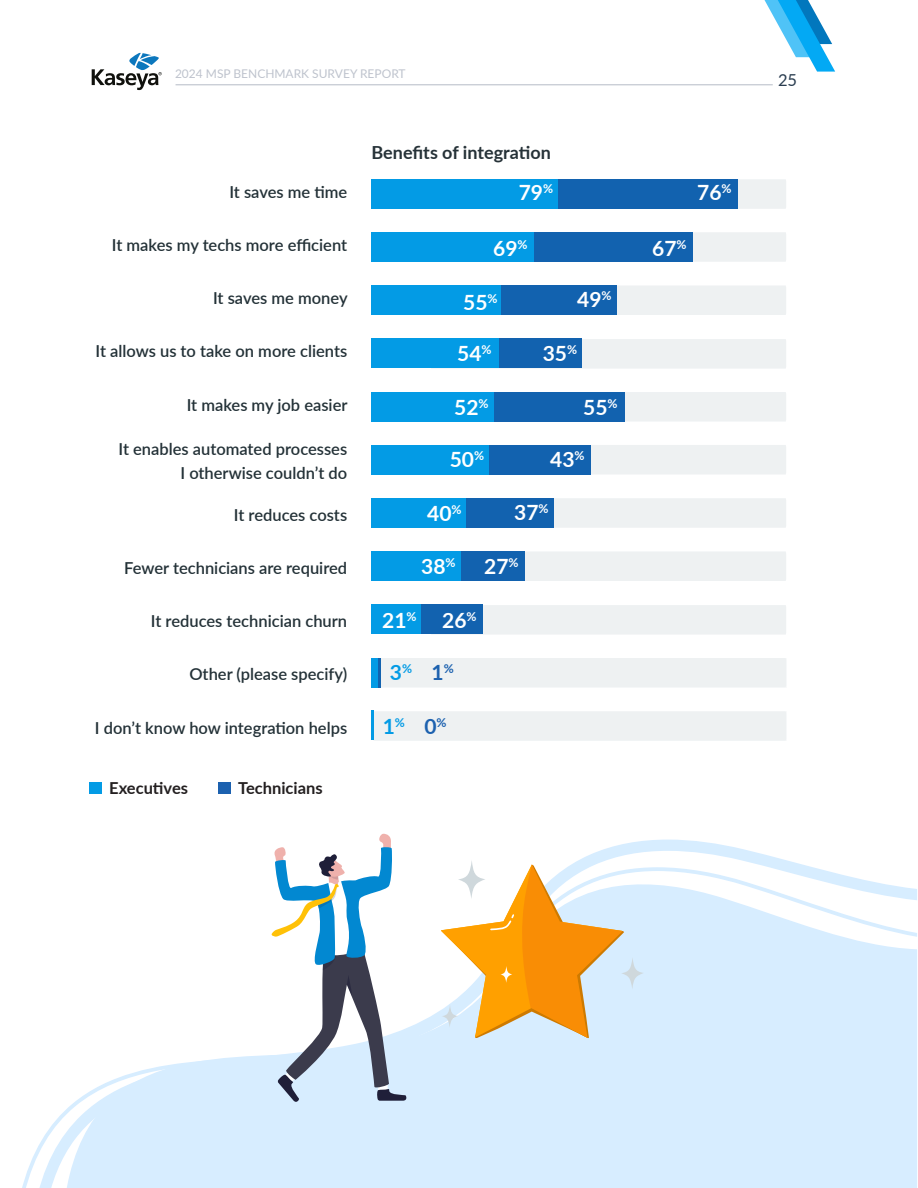
<style>
.page{position:relative;width:918px;height:1188px;background:#fff}
.page>*{position:absolute;margin:0;border:0;box-sizing:border-box;transform-origin:0 0}
.t1{font:700 21px "Lato";color:#fff}
.t2{font:700 21px "Lato";color:#039be5}
.t3{font:700 21px "Lato";color:#1c61af}
.t4{font:700 18px "Lato";color:#263238}
.t5{font:600 16.5px "Lato";color:#233137}
.t6{font:700 16.5px "Lato";color:#231f20}
.t7{font:16.5px "Lato";color:#2a3d50}
.t8{font:12px "Lato";color:#bec3cd}
</style>
<div class="page">
<svg style="left:765px;top:0;width:70px;height:72px"></svg>
<hr style="left:176px;top:84px;width:597px;height:1px;background:#bec3cd">
<svg style="left:92px;top:53px;width:70px;height:37px"></svg>
<svg style="left:531px;top:840px;width:311px;height:35px"></svg>
<svg style="left:22px;top:875px;width:895px;height:313px;fill:#d7edff"></svg>
<svg style="left:738px;top:179px;width:48px;height:30px"></svg>
<div style="left:372px;top:179px;width:186px;height:30px;background:#039be5"></div>
<div style="left:558px;top:179px;width:180px;height:30px;background:#1262af"></div>
<svg style="left:431px;top:232px;width:355px;height:30px;background:#dae6ee"></svg>
<div style="left:372px;top:233px;width:163px;height:29px;background:#039be5"></div>
<div style="left:535px;top:233px;width:158px;height:29px;background:#1262af"></div>
<div style="left:617px;top:286px;width:169px;height:29px;background:#eef1f2"></div>
<div style="left:372px;top:286px;width:130px;height:29px;background:#039be5"></div>
<div style="left:502px;top:286px;width:115px;height:29px;background:#1262af"></div>
<div style="left:582px;top:339px;width:204px;height:29px;background:#eef1f2"></div>
<div style="left:372px;top:339px;width:127px;height:29px;background:#039be5"></div>
<div style="left:499px;top:339px;width:83px;height:29px;background:#1262af"></div>
<div style="left:624px;top:392px;width:162px;height:29px;background:#eef1f2"></div>
<div style="left:372px;top:392px;width:122px;height:29px;background:#039be5"></div>
<div style="left:494px;top:392px;width:130px;height:29px;background:#1262af"></div>
<div style="left:431px;top:445px;width:355px;height:29px;background:#eef1f2"></div>
<div style="left:372px;top:446px;width:118px;height:29px;background:#039be5"></div>
<div style="left:490px;top:446px;width:101px;height:29px;background:#1262af"></div>
<div style="left:431px;top:498px;width:355px;height:30px;background:#eef1f2"></div>
<div style="left:372px;top:499px;width:94px;height:29px;background:#039be5"></div>
<div style="left:466px;top:499px;width:87px;height:29px;background:#1262af"></div>
<div style="left:525px;top:552px;width:261px;height:29px;background:#eef1f2"></div>
<div style="left:372px;top:552px;width:89px;height:29px;background:#039be5"></div>
<div style="left:461px;top:552px;width:64px;height:29px;background:#1262af"></div>
<div style="left:483px;top:605px;width:303px;height:29px;background:#eef1f2"></div>
<div style="left:372px;top:605px;width:49px;height:29px;background:#039be5"></div>
<div style="left:421px;top:605px;width:62px;height:29px;background:#1262af"></div>
<div style="left:381px;top:658px;width:405px;height:29px;background:#eef1f2"></div>
<div style="left:372px;top:658px;width:7px;height:29px;background:#039be5"></div>
<hr style="left:379px;top:658px;width:2px;height:29px;background:#1262af">
<div style="left:374px;top:711px;width:412px;height:30px;background:#eef1f2"></div>
<hr style="left:372px;top:711px;width:2px;height:29px;background:#039be5">
<div style="left:89px;top:782px;width:12px;height:12px;background:#039be5"></div>
<div style="left:218px;top:782px;width:12px;height:12px;background:#1c61af"></div>
<svg style="left:441px;top:865px;width:183px;height:173px"></svg>
<svg style="left:621px;top:957px;width:23px;height:32px"></svg>
<svg style="left:501px;top:966px;width:11px;height:17px"></svg>
<svg style="left:442px;top:1005px;width:16px;height:23px"></svg>
<svg style="left:271px;top:834px;width:146px;height:270px"></svg>
<p class="t8" style="left:175px;top:65px;width:232px">2024 MSP BENCHMARK SURVEY REPORT</p>
<p class="t5" style="left:229px;top:180px;width:119px">It saves me time</p>
<p class="t5" style="left:112px;top:233px;width:237px">It makes my techs more efficient</p>
<p class="t5" style="left:213px;top:286px;width:136px">It saves me money</p>
<p class="t5" style="left:96px;top:339px;width:253px">It allows us to take on more clients</p>
<p class="t5" style="left:187px;top:393px;width:162px">It makes my job easier</p>
<p class="t5" style="left:118px;top:437px;width:230px">It enables automated processes</p>
<p class="t5" style="left:180px;top:461px;width:168px">I otherwise couldn’t do</p>
<p class="t5" style="left:234px;top:503px;width:115px">It reduces costs</p>
<p class="t5" style="left:124px;top:556px;width:225px">Fewer technicians are required</p>
<p class="t5" style="left:151px;top:609px;width:198px">It reduces technician churn</p>
<p class="t5" style="left:189px;top:662px;width:159px">Other (please specify)</p>
<p class="t5" style="left:95px;top:716px;width:254px">I don’t know how integration helps</p>
<p class="t6" style="left:109px;top:776px;width:80px">Executives</p>
<p class="t6" style="left:238px;top:776px;width:86px">Technicians</p>
<p class="t4" style="left:372px;top:139px;width:181px">Benefits of integration</p>
<p class="t1" style="left:519px;top:177px;width:36px">79<sup>%</sup></p>
<p class="t1" style="left:493px;top:233px;width:36px">69<sup>%</sup></p>
<p class="t1" style="left:463px;top:287px;width:36px">55<sup>%</sup></p>
<p class="t1" style="left:457px;top:338px;width:36px">54<sup>%</sup></p>
<p class="t1" style="left:454px;top:392px;width:36px">52<sup>%</sup></p>
<p class="t1" style="left:450px;top:444px;width:36px">50<sup>%</sup></p>
<p class="t1" style="left:427px;top:498px;width:36px">40<sup>%</sup></p>
<p class="t1" style="left:421px;top:551px;width:36px">38<sup>%</sup></p>
<p class="t1" style="left:382px;top:605px;width:36px">21<sup>%</sup></p>
<p class="t1" style="left:577px;top:284px;width:36px">49<sup>%</sup></p>
<p class="t1" style="left:543px;top:338px;width:36px">35<sup>%</sup></p>
<p class="t1" style="left:583px;top:392px;width:36px">55<sup>%</sup></p>
<p class="t1" style="left:550px;top:444px;width:36px">43<sup>%</sup></p>
<p class="t1" style="left:514px;top:497px;width:36px">37<sup>%</sup></p>
<p class="t1" style="left:484px;top:551px;width:36px">27<sup>%</sup></p>
<p class="t1" style="left:442px;top:605px;width:36px">26<sup>%</sup></p>
<p class="t2" style="left:390px;top:657px;width:24px">3<sup>%</sup></p>
<p class="t2" style="left:383px;top:711px;width:24px">1<sup>%</sup></p>
<p class="t3" style="left:432px;top:657px;width:24px">1<sup>%</sup></p>
<p class="t3" style="left:424px;top:711px;width:24px">0<sup>%</sup></p>
<p class="t1" style="left:697px;top:177px;width:36px">76<sup>%</sup></p>
<p class="t1" style="left:652px;top:233px;width:36px">67<sup>%</sup></p>
<p class="t7" style="left:778px;top:68px;width:21px">25</p>
</div>
